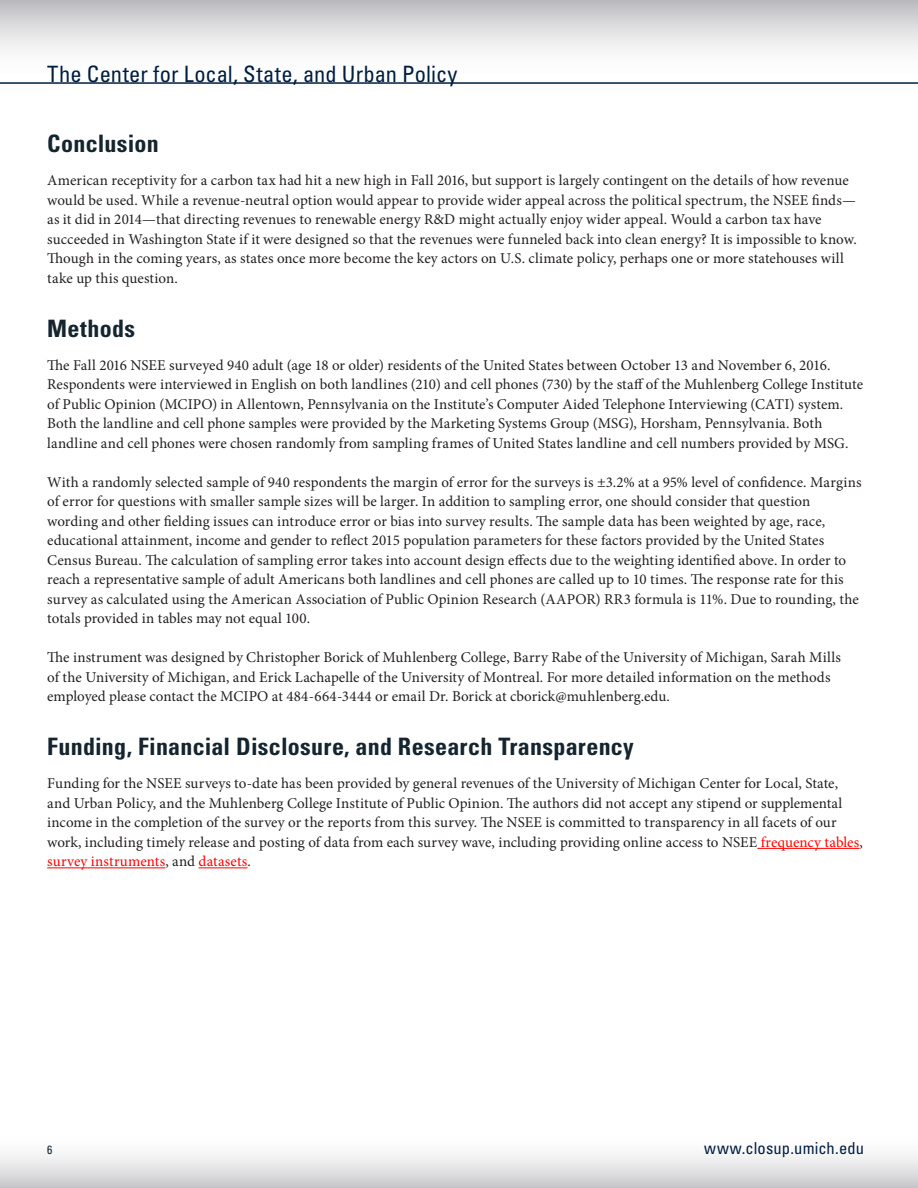
<style>
.page{position:relative;width:918px;height:1188px;background:#fff}
.page>*{position:absolute;margin:0;border:0;box-sizing:border-box;transform-origin:0 0}
.sub_title{font:700 condensed 24px "Univers LT Std";letter-spacing:.01em;color:#14252f}
.t1{font:condensed 22.5px "Univers LT Std";letter-spacing:.005em;color:#001e41}
.t2{font:condensed 16.5px "Univers LT Std";letter-spacing:.01em;color:#001e41}
.t3{font:15px/19.5px "Minion Pro";letter-spacing:.005em;color:#231f20}
.t4{font:condensed 12px "Univers LT Std";color:#14252f}
.s1{color:#f00}
</style>
<div class="page">
<div style="left:0;top:1127px;width:918px;height:61px;background:linear-gradient(to bottom,#fff,#cfcfd1)"></div>
<div style="left:0;top:0;width:918px;height:84px;background:linear-gradient(to bottom,#c3c3c6,#fff)"></div>
<hr style="left:0;top:82px;width:918px;height:2px;background:#001e41">
<hr style="left:757px;top:848px;width:103px;height:1px;background:#f00">
<hr style="left:47px;top:868px;width:118px;height:1px;background:#f00">
<hr style="left:199px;top:868px;width:49px;height:1px;background:#f00">
<h2 class="t1" style="left:47px;top:59px;width:412px">The Center for Local, State, and Urban Policy</h2>
<p class="sub_title" style="left:47px;top:129px;width:113px">Conclusion</p>
<p class="t3" style="left:47px;top:171px;width:811px">American receptivity for a carbon tax had hit a new high in Fall 2016, but support is largely contingent on the details of how revenue would be used. While a revenue-neutral option would appear to provide wider appeal across the political spectrum, the NSEE finds— as it did in 2014—that directing revenues to renewable energy R&amp;D might actually enjoy wider appeal. Would a carbon tax have succeeded in Washington State if it were designed so that the revenues were funneled back into clean energy? It is impossible to know.<br>Though in the coming years, as states once more become the key actors on U.S. climate policy, perhaps one or more statehouses will take up this question.</p>
<p class="sub_title" style="left:47px;top:314px;width:89px">Methods</p>
<p class="t3" style="left:47px;top:355px;width:817px">The Fall 2016 NSEE surveyed 940 adult (age 18 or older) residents of the United States between October 13 and November 6, 2016.<br>Respondents were interviewed in English on both landlines (210) and cell phones (730) by the staff of the Muhlenberg College Institute of Public Opinion (MCIPO) in Allentown, Pennsylvania on the Institute’s Computer Aided Telephone Interviewing (CATI) system.<br>Both the landline and cell phone samples were provided by the Marketing Systems Group (MSG), Horsham, Pennsylvania. Both landline and cell phones were chosen randomly from sampling frames of United States landline and cell numbers provided by MSG.</p>
<p class="t3" style="left:47px;top:472px;width:816px">With a randomly selected sample of 940 respondents the margin of error for the surveys is ±3.2% at a 95% level of confidence. Margins of error for questions with smaller sample sizes will be larger. In addition to sampling error, one should consider that question wording and other fielding issues can introduce error or bias into survey results. The sample data has been weighted by age, race, educational attainment, income and gender to reflect 2015 population parameters for these factors provided by the United States Census Bureau. The calculation of sampling error takes into account design effects due to the weighting identified above. In order to reach a representative sample of adult Americans both landlines and cell phones are called up to 10 times. The response rate for this survey as calculated using the American Association of Public Opinion Research (AAPOR) RR3 formula is 11%. Due to rounding, the totals provided in tables may not equal 100.</p>
<p class="t3" style="left:47px;top:648px;width:795px">The instrument was designed by Christopher Borick of Muhlenberg College, Barry Rabe of the University of Michigan, Sarah Mills of the University of Michigan, and Erick Lachapelle of the University of Montreal. For more detailed information on the methods employed please contact the MCIPO at 484-664-3444 or email Dr. Borick at cborick@muhlenberg.edu.</p>
<p class="sub_title" style="left:47px;top:732px;width:588px">Funding, Financial Disclosure, and Research Transparency</p>
<p class="t3" style="left:47px;top:774px;width:817px">Funding for the NSEE surveys to-date has been provided by general revenues of the University of Michigan Center for Local, State, and Urban Policy, and the Muhlenberg College Institute of Public Opinion. The authors did not accept any stipend or supplemental income in the completion of the survey or the reports from this survey. The NSEE is committed to transparency in all facets of our work, including timely release and posting of data from each survey wave, including providing online access to NSEE <span class="s1">frequency tables</span>, <span class="s1">survey instruments</span>, and <span class="s1">datasets</span>.</p>
<p class="t4" style="left:47px;top:1142px;width:7px">6</p>
<p class="t2" style="left:704px;top:1138px;width:161px">www.closup.umich.edu</p>
</div>
